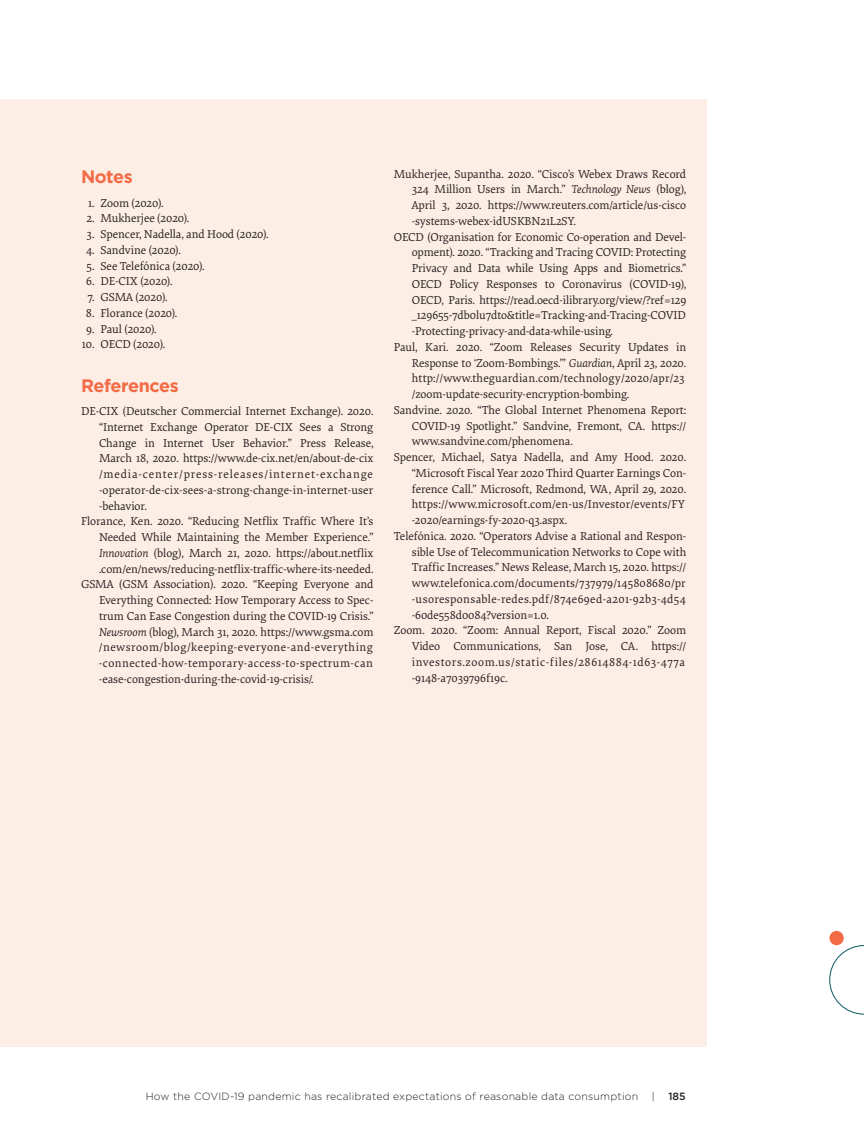
<style>
.page{position:relative;width:864px;height:1134px;background:#fff}
.page>*{position:absolute;margin:0;border:0;box-sizing:border-box;transform-origin:0 0}
.t1{font:700 18px "Gotham";letter-spacing:-.025em;color:#f26b46}
.t2{font:12px "Elena Basic";letter-spacing:-.005em;color:#231f20}
.t3{font:12px "Elena Basic";letter-spacing:.015em;color:#231f20}
.t4{font:12px "Elena Basic";letter-spacing:.03em;color:#231f20}
.t5{font:12px "Elena Basic";letter-spacing:.05em;color:#231f20}
.t6{font:12px "Elena Basic";letter-spacing:.035em;color:#231f20}
.t7{font:12px "Elena Basic";letter-spacing:.07em;color:#231f20}
.t8{font:12px "Elena Basic";letter-spacing:.04em;color:#231f20}
.t9{font:300 10.5px "Gotham";letter-spacing:.02em;color:#231f20}
.t10{font:500 10.5px "Gotham";color:#231f20}
.s1{font-style:italic}
</style>
<div class="page">
<div style="left:0;top:99px;width:707px;height:948px;background:#fdeee5"></div>
<div style="left:829px;top:931px;width:15px;height:14px;background:#f26b46;border-radius:50%"></div>
<svg style="left:829px;top:945px;width:35px;height:69px"></svg>
<h1 class="t1" style="left:81px;top:165px;width:53px">Notes</h1>
<p class="t2" style="left:88px;top:194px;width:77px">1. Zoom (2020).</p>
<p class="t2" style="left:86px;top:210px;width:104px">2. Mukherjee (2020).</p>
<p class="t2" style="left:87px;top:226px;width:184px">3. Spencer, Nadella, and Hood (2020).</p>
<p class="t2" style="left:86px;top:242px;width:96px">4. Sandvine (2020).</p>
<p class="t2" style="left:87px;top:257px;width:120px">5. See Telefónica (2020).</p>
<p class="t2" style="left:86px;top:273px;width:88px">6. DE-CIX (2020).</p>
<p class="t2" style="left:88px;top:289px;width:82px">7. GSMA (2020).</p>
<p class="t2" style="left:86px;top:305px;width:93px">8. Florance (2020).</p>
<p class="t2" style="left:86px;top:320px;width:72px">9. Paul (2020).</p>
<p class="t2" style="left:82px;top:336px;width:85px">10. OECD (2020).</p>
<h1 class="t1" style="left:81px;top:374px;width:99px">References</h1>
<p class="t2" style="left:81px;top:403px;width:294px">DE-CIX (Deutscher Commercial Internet Exchange). 2020.</p>
<p class="t2" style="left:99px;top:419px;width:276px">“Internet Exchange Operator DE-CIX Sees a Strong</p>
<p class="t2" style="left:99px;top:434px;width:276px">Change in Internet User Behavior.” Press Release,</p>
<p class="t2" style="left:99px;top:450px;width:276px">March 18, 2020. https://www.de-cix.net/en/about-de-cix</p>
<p class="t7" style="left:99px;top:466px;width:276px">/media-center/press-releases/internet-exchange</p>
<p class="t2" style="left:99px;top:482px;width:276px">-operator-de-cix-sees-a-strong-change-in-internet-user</p>
<p class="t2" style="left:99px;top:497px;width:49px">-behavior.</p>
<p class="t2" style="left:81px;top:513px;width:294px">Florance, Ken. 2020. “Reducing Netflix Traffic Where It’s</p>
<p class="t2" style="left:99px;top:529px;width:276px">Needed While Maintaining the Member Experience.”</p>
<p class="t2" style="left:99px;top:545px;width:276px"><span class="s1">Innovation</span> (blog), March 21, 2020. https://about.netflix</p>
<p class="t2" style="left:99px;top:560px;width:276px">.com/en/news/reducing-netflix-traffic-where-its-needed.</p>
<p class="t2" style="left:81px;top:576px;width:294px">GSMA (GSM Association). 2020. “Keeping Everyone and</p>
<p class="t2" style="left:99px;top:592px;width:276px">Everything Connected: How Temporary Access to Spec-</p>
<p class="t2" style="left:99px;top:608px;width:276px">trum Can Ease Congestion during the COVID-19 Crisis.”</p>
<p class="t2" style="left:99px;top:623px;width:276px"><span class="s1">Newsroom</span> (blog), March 31, 2020. https://www.gsma.com</p>
<p class="t8" style="left:99px;top:639px;width:276px">/newsroom/blog/keeping-everyone-and-everything</p>
<p class="t6" style="left:99px;top:655px;width:275px">-connected-how-temporary-access-to-spectrum-can</p>
<p class="t2" style="left:99px;top:671px;width:216px">-ease-congestion-during-the-covid-19-crisis/.</p>
<p class="t2" style="left:394px;top:166px;width:294px">Mukherjee, Supantha. 2020. “Cisco’s Webex Draws Record</p>
<p class="t2" style="left:412px;top:181px;width:276px">324 Million Users in March.” <span class="s1">Technology News</span> (blog),</p>
<p class="t2" style="left:412px;top:197px;width:276px">April 3, 2020. https://www.reuters.com/article/us-cisco</p>
<p class="t2" style="left:412px;top:213px;width:166px">-systems-webex-idUSKBN21L2SY.</p>
<p class="t2" style="left:394px;top:229px;width:294px">OECD (Organisation for Economic Co-operation and Devel-</p>
<p class="t2" style="left:412px;top:244px;width:276px">opment). 2020. “Tracking and Tracing COVID: Protecting</p>
<p class="t2" style="left:412px;top:260px;width:276px">Privacy and Data while Using Apps and Biometrics.”</p>
<p class="t2" style="left:412px;top:276px;width:276px">OECD Policy Responses to Coronavirus (COVID-19),</p>
<p class="t2" style="left:412px;top:292px;width:276px">OECD, Paris. https://read.oecd-ilibrary.org/view/?ref=129</p>
<p class="t2" style="left:412px;top:307px;width:276px">_129655-7db0lu7dto&amp;title=Tracking-and-Tracing-COVID</p>
<p class="t2" style="left:412px;top:323px;width:203px">-Protecting-privacy-and-data-while-using.</p>
<p class="t2" style="left:394px;top:339px;width:294px">Paul, Kari. 2020. “Zoom Releases Security Updates in</p>
<p class="t2" style="left:412px;top:355px;width:276px">Response to ‘Zoom-Bombings.’” <span class="s1">Guardian</span>, April 23, 2020.</p>
<p class="t3" style="left:412px;top:370px;width:274px">http://www.theguardian.com/technology/2020/apr/23</p>
<p class="t2" style="left:412px;top:386px;width:219px">/zoom-update-security-encryption-bombing.</p>
<p class="t2" style="left:394px;top:402px;width:294px">Sandvine. 2020. “The Global Internet Phenomena Report:</p>
<p class="t2" style="left:412px;top:417px;width:276px">COVID-19 Spotlight.” Sandvine, Fremont, CA. https://</p>
<p class="t2" style="left:412px;top:433px;width:163px">www.sandvine.com/phenomena.</p>
<p class="t2" style="left:394px;top:449px;width:294px">Spencer, Michael, Satya Nadella, and Amy Hood. 2020.</p>
<p class="t2" style="left:412px;top:465px;width:276px">“Microsoft Fiscal Year 2020 Third Quarter Earnings Con-</p>
<p class="t2" style="left:412px;top:480px;width:276px">ference Call.” Microsoft, Redmond, WA, April 29, 2020.</p>
<p class="t3" style="left:412px;top:496px;width:275px">https://www.microsoft.com/en-us/Investor/events/FY</p>
<p class="t2" style="left:412px;top:512px;width:157px">-2020/earnings-fy-2020-q3.aspx.</p>
<p class="t2" style="left:394px;top:528px;width:294px">Telefónica. 2020. “Operators Advise a Rational and Respon-</p>
<p class="t2" style="left:412px;top:543px;width:276px">sible Use of Telecommunication Networks to Cope with</p>
<p class="t2" style="left:412px;top:559px;width:276px">Traffic Increases.” News Release, March 15, 2020. https://</p>
<p class="t2" style="left:412px;top:575px;width:275px">www.telefonica.com/documents/737979/145808680/pr</p>
<p class="t4" style="left:412px;top:591px;width:276px">-usoresponsable-redes.pdf/874e69ed-a201-92b3-4d54</p>
<p class="t2" style="left:412px;top:606px;width:139px">-60de558d0084?version=1.0.</p>
<p class="t2" style="left:394px;top:622px;width:294px">Zoom. 2020. “Zoom: Annual Report, Fiscal 2020.” Zoom</p>
<p class="t2" style="left:412px;top:638px;width:276px">Video Communications, San Jose, CA. https://</p>
<p class="t5" style="left:412px;top:654px;width:275px">investors.zoom.us/static-files/28614884-1d63-477a</p>
<p class="t2" style="left:412px;top:669px;width:97px">-9148-a7039796f19c.</p>
<p class="t9" style="left:146px;top:1090px;width:494px">How the COVID-19 pandemic has recalibrated expectations of reasonable data consumption</p>
<p class="t9" style="left:652px;top:1090px;width:5px">|</p>
<p class="t10" style="left:669px;top:1090px;width:19px">185</p>
</div>
